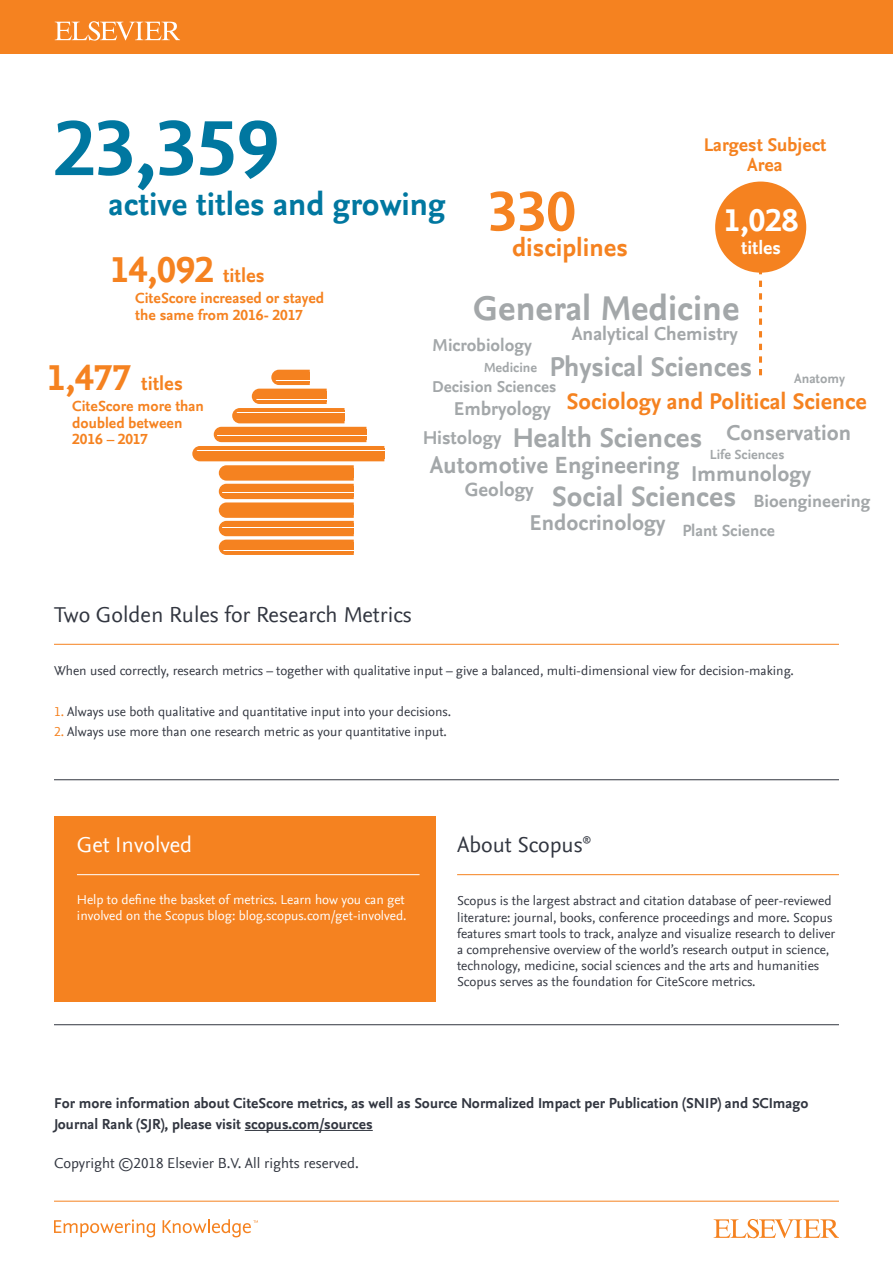
<style>
.page{position:relative;width:893px;height:1263px;background:#fff}
.page>*{position:absolute;margin:0;border:0;box-sizing:border-box;transform-origin:0 0}
.t1{font:700 81.6px "Nexus Sans Offc Pro";color:#0077a0}
.t2{font:700 58.5px "Nexus Sans Offc Pro";color:#f58220}
.t3{font:700 37.65px "Nexus Sans Offc Pro";color:#f58220}
.t4{font:700 36px "Nexus Sans Offc Pro";color:#a3a7a9}
.t5{font:700 33.15px "Nexus Sans Offc Pro";color:#0077a0}
.t6{font:700 33px "Nexus Sans Offc Pro";color:#fff}
.t7{font:700 29.25px "Nexus Sans Offc Pro";color:#a3a7a9}
.t8{font:700 28.5px "Nexus Sans Offc Pro";color:#a3a7a9}
.t9{font:700 28.2px "Nexus Sans Offc Pro";color:#a3a7a9}
.t10{font:700 26.1px "Nexus Sans Offc Pro";color:#f58220}
.t11{font:700 24.6px "Nexus Sans Offc Pro";color:#a3a7a9}
.t12{font:700 23.55px "Nexus Sans Offc Pro";color:#f58220}
.t13{font:22.5px "Nexus Sans Offc Pro";color:#323640}
.t14{font:700 22.5px "Nexus Sans Offc Pro";color:#a3a7a9}
.t15{font:22.5px "Nexus Sans Offc Pro";color:#fff}
.t16{font:700 20.1px "Nexus Sans Offc Pro";color:#f58220}
.t17{font:700 19.95px "Nexus Sans Offc Pro";color:#a3a7a9}
.t18{font:700 19.5px "Nexus Sans Offc Pro";color:#a3a7a9}
.t19{font:700 19.2px/19.5px "Nexus Sans Offc Pro";color:#f58220;text-align:center}
.t20{font:700 19.2px "Nexus Sans Offc Pro";color:#fff}
.t21{font:700 18.3px "Nexus Sans Offc Pro";color:#a3a7a9}
.t22{font:700 18.15px "Nexus Sans Offc Pro";color:#a3a7a9}
.t23{font:700 16.8px "Nexus Sans Offc Pro";color:#a3a7a9}
.t24{font:700 16.5px "Nexus Sans Offc Pro";color:#a3a7a9}
.t25{font:700 15.3px/16.5px "Nexus Sans Offc Pro";color:#f58220}
.t26{font:700 15px/21px "Nexus Sans Offc Pro";color:#323640}
.t27{font:15px "Nexus Sans Offc Pro";color:#323640}
.t28{font:700 13.8px "Nexus Sans Offc Pro";color:#a3a7a9}
.t29{font:13.5px/16.2px "Nexus Sans Offc Pro";color:#323640}
.t30{font:13.5px/16.2px "Nexus Sans Offc Pro";color:#fff}
.s1{font-size:20.1px}
.s2{font-size:37.65px}
.s3{color:#f58220}
</style>
<div class="page">
<hr style="left:54px;top:1201px;width:785px;height:1px;background:#f58220">
<div style="left:0;top:0;width:893px;height:54px;background:#f58220"></div>
<svg style="left:54px;top:1219px;width:101px;height:18px"></svg>
<svg style="left:163px;top:1219px;width:95px;height:18px"></svg>
<svg style="left:714px;top:1219px;width:125px;height:19px"></svg>
<svg style="left:55px;top:21px;width:125px;height:20px"></svg>
<hr style="left:54px;top:644px;width:785px;height:1px;background:#f58220">
<hr style="left:457px;top:874px;width:382px;height:1px;background:#f58220">
<hr style="left:54px;top:779px;width:785px;height:1px;background:#323640">
<hr style="left:54px;top:1024px;width:785px;height:1px;background:#323640">
<div style="left:54px;top:816px;width:382px;height:185px;background:#f58220"></div>
<hr style="left:77px;top:874px;width:343px;height:1px;background:#fff">
<hr style="left:245px;top:1130px;width:128px;height:1px;background:#323640">
<svg style="left:192px;top:370px;width:192px;height:185px"></svg>
<hr style="left:222px;top:551px;width:132px;height:1px;background:#f58220">
<hr style="left:221px;top:549px;width:133px;height:1px;background:#f58220">
<hr style="left:222px;top:542px;width:132px;height:2px;background:#f58220">
<hr style="left:221px;top:545px;width:133px;height:1px;background:#f58220">
<hr style="left:220px;top:547px;width:134px;height:1px;background:#f58220">
<div style="left:715px;top:182px;width:91px;height:91px;background:#f58220;border-radius:50%"></div>
<svg style="left:759px;top:273px;width:3px;height:102px"></svg>
<h1 class="t1" style="left:54px;top:87px;width:226px">23,359</h1>
<h3 class="t5" style="left:109px;top:179px;width:339px">active titles and growing</h3>
<h3 class="t3" style="left:110px;top:242px;width:156px">14,092 <span class="s1">titles</span></h3>
<p class="t25" style="left:135px;top:289px;width:190px">CiteScore increased or stayed the same from 2016- 2017</p>
<h2 class="t2" style="left:488px;top:168px;width:89px">330</h2>
<h3 class="t10" style="left:512px;top:228px;width:117px">disciplines</h3>
<h3 class="t19" style="left:704px;top:134px;width:124px">Largest Subject<br>Area</h3>
<h3 class="t6" style="left:724px;top:195px;width:76px">1,028</h3>
<h3 class="t20" style="left:741px;top:233px;width:41px">titles</h3>
<h3 class="t4" style="left:473px;top:281px;width:268px">General Medicine</h3>
<h3 class="t16" style="left:47px;top:368px;width:137px"><span class="s2">1,477</span> titles</h3>
<p class="t25" style="left:72px;top:397px;width:133px">CiteScore more than doubled between<br>2016 – 2017</p>
<h3 class="t18" style="left:572px;top:319px;width:167px">Analytical Chemistry</h3>
<h3 class="t22" style="left:432px;top:332px;width:101px">Microbiology</h3>
<h3 class="t9" style="left:550px;top:346px;width:204px">Physical Sciences</h3>
<h3 class="t12" style="left:567px;top:384px;width:302px">Sociology and Political Science</h3>
<p class="t28" style="left:484px;top:357px;width:55px">Medicine</p>
<p class="t28" style="left:794px;top:368px;width:53px">Anatomy</p>
<p class="t24" style="left:432px;top:374px;width:126px">Decision Sciences</p>
<h3 class="t18" style="left:423px;top:423px;width:80px">Histology</h3>
<h3 class="t18" style="left:454px;top:394px;width:98px">Embryology</h3>
<h3 class="t11" style="left:430px;top:447px;width:383px">Automotive Engineering <sub>Immunology</sub></h3>
<h3 class="t14" style="left:727px;top:416px;width:126px">Conservation</h3>
<h3 class="t8" style="left:513px;top:416px;width:191px">Health Sciences</h3>
<h3 class="t7" style="left:552px;top:474px;width:186px">Social Sciences</h3>
<p class="t28" style="left:710px;top:444px;width:76px">Life Sciences</p>
<h3 class="t17" style="left:465px;top:475px;width:71px">Geology</h3>
<h3 class="t21" style="left:753px;top:487px;width:119px">Bioengineering</h3>
<h3 class="t14" style="left:529px;top:506px;width:138px">Endocrinology</h3>
<p class="t23" style="left:682px;top:518px;width:94px">Plant Science</p>
<h3 class="t13" style="left:54px;top:597px;width:359px">Two Golden Rules for Research Metrics</h3>
<p class="t29" style="left:54px;top:662px;width:741px">When used correctly, research metrics – together with qualitative input – give a balanced, multi-dimensional view for decision-making.</p>
<p class="t29" style="left:54px;top:703px;width:399px"><span class="s3">1.</span> Always use both qualitative and quantitative input into your decisions.</p>
<p class="t29" style="left:54px;top:723px;width:394px"><span class="s3">2.</span> Always use more than one research metric as your quantitative input.</p>
<h3 class="t15" style="left:77px;top:828px;width:117px">Get Involved</h3>
<p class="t30" style="left:77px;top:891px;width:331px">Help to define the basket of metrics. Learn how you can get involved on the Scopus blog: blog.scopus.com/get-involved.</p>
<h3 class="t13" style="left:457px;top:828px;width:135px">About Scopus<sup>®</sup></h3>
<p class="t29" style="left:457px;top:892px;width:380px">Scopus is the largest abstract and citation database of peer-reviewed literature: journal, books, conference proceedings and more. Scopus features smart tools to track, analyze and visualize research to deliver a comprehensive overview of the world’s research output in science, technology, medicine, social sciences and the arts and humanities Scopus serves as the foundation for CiteScore metrics.</p>
<p class="t26" style="left:54px;top:1092px;width:756px">For more information about CiteScore metrics, as well as Source Normalized Impact per Publication (SNIP) and SCImago<br>Journal Rank (SJR), please visit scopus.com/sources</p>
<p class="t27" style="left:54px;top:1151px;width:306px">Copyright ©2018 Elsevier B.V. All rights reserved.</p>
</div>
